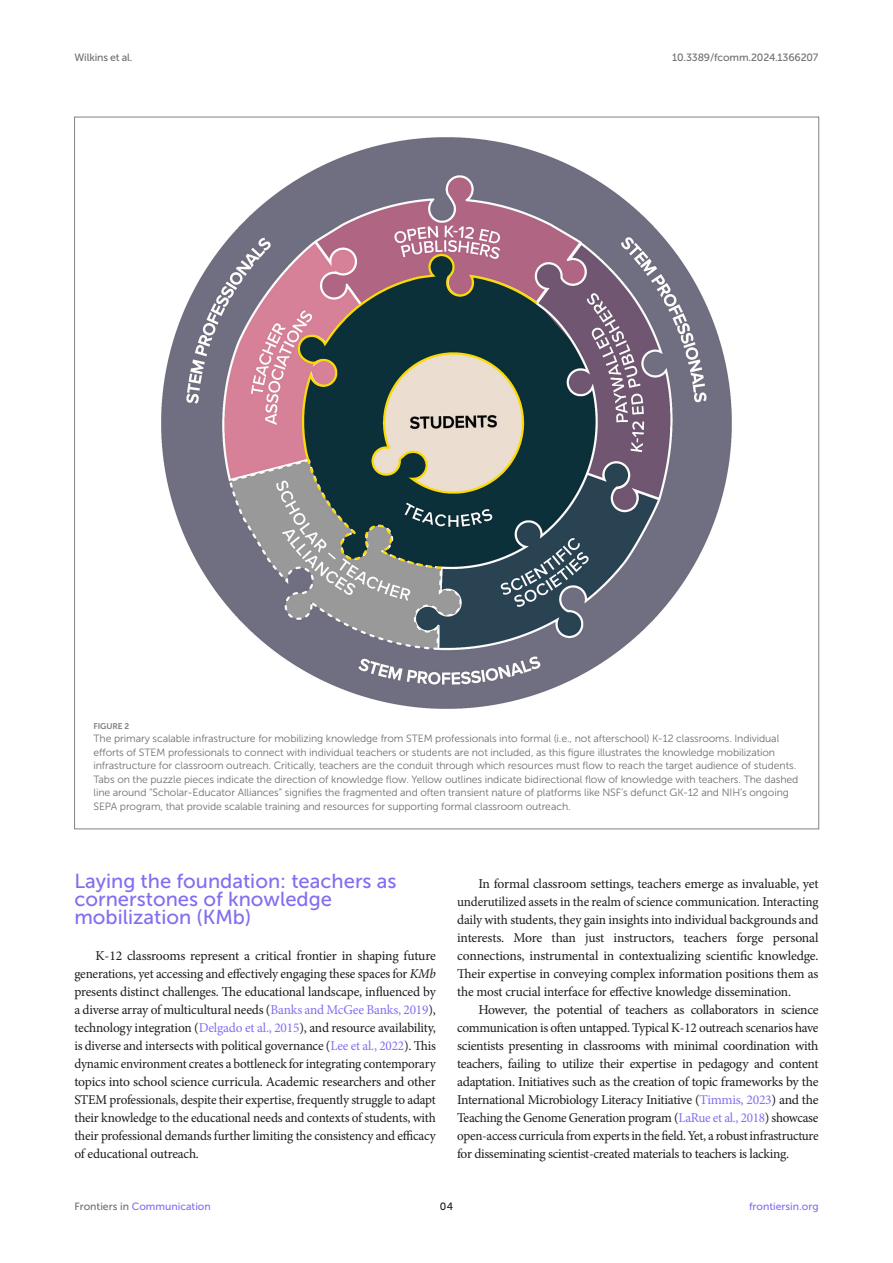
<style>
.page{position:relative;width:893px;height:1263px;background:#fff}
.page>*{position:absolute;margin:0;border:0;box-sizing:border-box;transform-origin:0 0}
.HEAD_1{font:20.25px/18px "Museo Sans 500";color:#856df0}
.TEXT{font:13.5px/18px "Minion Pro";letter-spacing:-.02em;color:#1b1c1b;text-align:justify}
.TEXT_FLUSH{font:13.5px/18px "Minion Pro";letter-spacing:-.015em;color:#1b1c1b;text-align:justify}
.FIG_LEG{font:10.5px/13.5px "Museo Sans 300";letter-spacing:-.01em;color:#706f70}
.t1{font:10.5px "Museo Sans 500";color:#856df0}
.t2{font:10.5px "Museo Sans 500";letter-spacing:-.015em;color:#706f70}
.t3{font:10.5px "Museo Sans 500";color:#1b1c1b}
.FIG_HD{font:8.25px "Museo Sans 700";letter-spacing:-.01em;color:#7e7f7f}
.s1{font-style:italic}
.s2{color:#856df0}
.s3{color:#706f70}
</style>
<div class="page">
<img style="left:161px;top:137px;width:571px;height:572px">
<p class="t2" style="left:74px;top:51px;width:60px">Wilkins et al.</p>
<p class="t2" style="left:672px;top:51px;width:148px">10.3389/fcomm.2024.1366207</p>
<p class="FIG_HD" style="left:94px;top:721px;width:37px">FIGURE 2</p>
<p class="FIG_LEG" style="left:94px;top:732px;width:706px">The primary scalable infrastructure for mobilizing knowledge from STEM professionals into formal (i.e., not afterschool) K-12 classrooms. Individual efforts of STEM professionals to connect with individual teachers or students are not included, as this figure illustrates the knowledge mobilization infrastructure for classroom outreach. Critically, teachers are the conduit through which resources must flow to reach the target audience of students.<br>Tabs on the puzzle pieces indicate the direction of knowledge flow. Yellow outlines indicate bidirectional flow of knowledge with teachers. The dashed line around “Scholar-Educator Alliances” signifies the fragmented and often transient nature of platforms like NSF’s defunct GK-12 and NIH’s ongoing SEPA program, that provide scalable training and resources for supporting formal classroom outreach.</p>
<p class="HEAD_1" style="left:74px;top:872px;width:324px">Laying the foundation: teachers as cornerstones of knowledge mobilization (KMb)</p>
<p class="TEXT_FLUSH" style="left:74px;top:947px;width:363px;text-indent:21px">K-12 classrooms represent a critical frontier in shaping future generations, yet accessing and effectively engaging these spaces for <span class="s1">KMb </span>presents distinct challenges. The educational landscape, influenced by a diverse array of multicultural needs (<span class="s2">Banks and McGee Banks, 2019</span>), technology integration (<span class="s2">Delgado et al., 2015</span>), and resource availability, is diverse and intersects with political governance (<span class="s2">Lee et al., 2022</span>). This dynamic environment creates a bottleneck for integrating contemporary topics into school science curricula. Academic researchers and other STEM professionals, despite their expertise, frequently struggle to adapt their knowledge to the educational needs and contexts of students, with their professional demands further limiting the consistency and efficacy of educational outreach.</p>
<p class="TEXT" style="left:457px;top:875px;width:363px;text-indent:21px">In formal classroom settings, teachers emerge as invaluable, yet underutilized assets in the realm of science communication. Interacting daily with students, they gain insights into individual backgrounds and interests. More than just instructors, teachers forge personal connections, instrumental in contextualizing scientific knowledge.<br>Their expertise in conveying complex information positions them as the most crucial interface for effective knowledge dissemination.</p>
<p class="TEXT" style="left:457px;top:1001px;width:363px;text-indent:21px">However, the potential of teachers as collaborators in science communication is often untapped. Typical K-12 outreach scenarios have scientists presenting in classrooms with minimal coordination with teachers, failing to utilize their expertise in pedagogy and content adaptation. Initiatives such as the creation of topic frameworks by the International Microbiology Literacy Initiative (<span class="s2">Timmis, 2023</span>) and the Teaching the Genome Generation program (<span class="s2">LaRue et al., 2018</span>) showcase open-access curricula from experts in the field. Yet, a robust infrastructure for disseminating scientist-created materials to teachers is lacking.</p>
<p class="t1" style="left:74px;top:1200px;width:138px"><span class="s3">Frontiers in</span> Communication</p>
<p class="t3" style="left:440px;top:1200px;width:15px">04</p>
<p class="t1" style="left:749px;top:1200px;width:71px">frontiersin.org</p>
</div>
